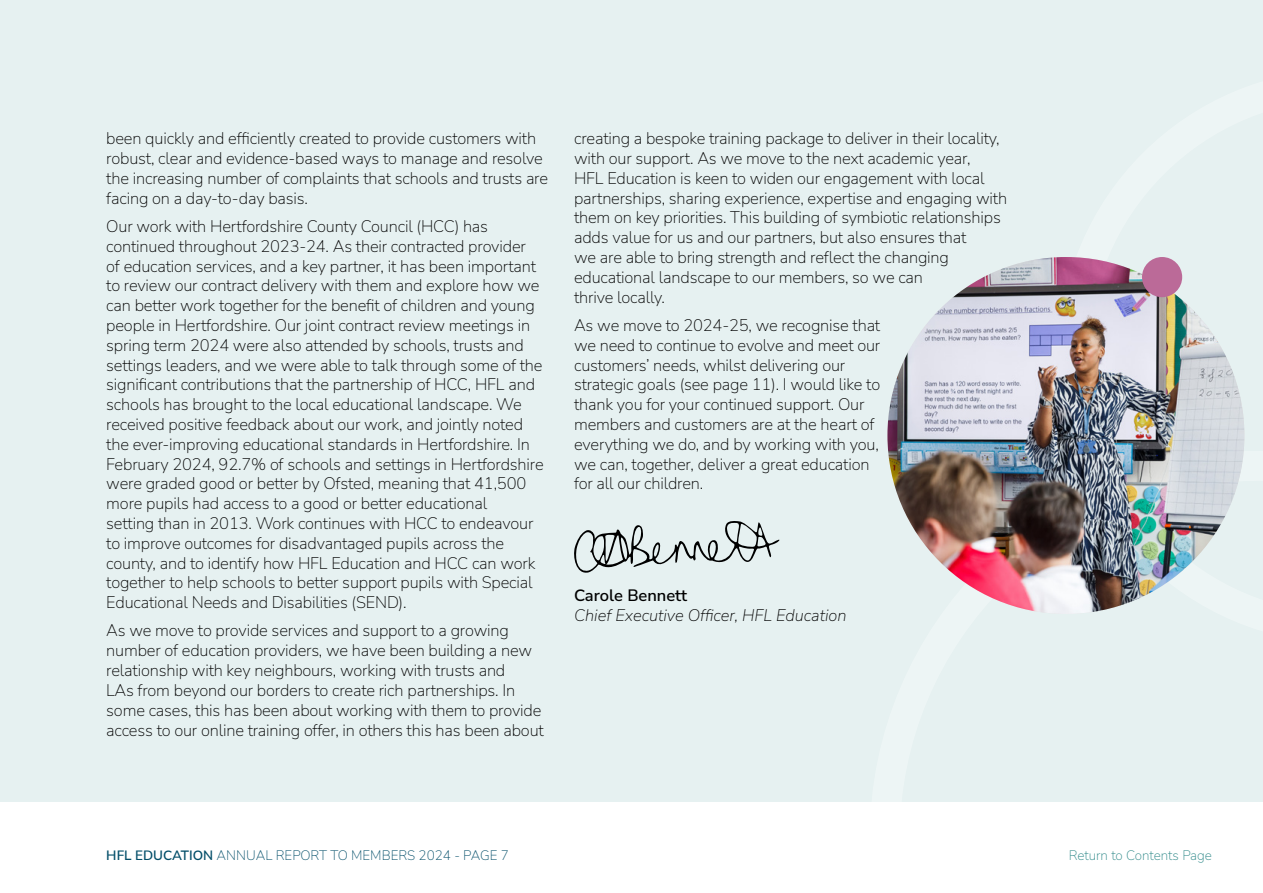
<style>
.page{position:relative;width:1263px;height:893px;background:#fff}
.page>*{position:absolute;margin:0;border:0;box-sizing:border-box;transform-origin:0 0}
.t1{font:200 16.5px/19.8px "Nunito Sans";letter-spacing:-.01em;color:#000}
.t2{font:italic 200 16.5px "Nunito Sans";color:#000}
.t3{font:600 16.5px "Nunito Sans";color:#000}
.t4{font:200 13.5px "Nunito Sans";color:#034e69}
.t5{font:200 13.5px "Nunito Sans";color:#2f8989}
.s1{font-weight:600}
</style>
<div class="page">
<div style="left:0;top:0;width:1263px;height:801px;background:#e6f1f1"></div>
<img style="left:887px;top:257px;width:357px;height:357px;border-radius:178px">
<div style="left:1142px;top:257px;width:40px;height:40px;background:#bb6a98;border-radius:50%"></div>
<svg style="left:574px;top:521px;width:206px;height:52px"></svg>
<p class="t1" style="left:106px;top:128px;width:443px">been quickly and efficiently created to provide customers with robust, clear and evidence-based ways to manage and resolve the increasing number of complaints that schools and trusts are facing on a day-to-day basis.</p>
<p class="t1" style="left:106px;top:216px;width:439px">Our work with Hertfordshire County Council (HCC) has continued throughout 2023-24. As their contracted provider<br>of education services, and a key partner, it has been important to review our contract delivery with them and explore how we can better work together for the benefit of children and young people in Hertfordshire. Our joint contract review meetings in spring term 2024 were also attended by schools, trusts and settings leaders, and we were able to talk through some of the significant contributions that the partnership of HCC, HFL and schools has brought to the local educational landscape. We received positive feedback about our work, and jointly noted the ever-improving educational standards in Hertfordshire. In February 2024, 92.7% of schools and settings in Hertfordshire were graded good or better by Ofsted, meaning that 41,500 more pupils had access to a good or better educational<br>setting than in 2013. Work continues with HCC to endeavour to improve outcomes for disadvantaged pupils across the county, and to identify how HFL Education and HCC can work together to help schools to better support pupils with Special Educational Needs and Disabilities (SEND).</p>
<p class="t1" style="left:106px;top:620px;width:439px">As we move to provide services and support to a growing number of education providers, we have been building a new relationship with key neighbours, working with trusts and<br>LAs from beyond our borders to create rich partnerships. In some cases, this has been about working with them to provide access to our online training offer, in others this has been about</p>
<p class="t1" style="left:574px;top:128px;width:434px">creating a bespoke training package to deliver in their locality, with our support. As we move to the next academic year,<br>HFL Education is keen to widen our engagement with local partnerships, sharing experience, expertise and engaging with them on key priorities. This building of symbiotic relationships adds value for us and our partners, but also ensures that<br>we are able to bring strength and reflect the changing educational landscape to our members, so we can<br>thrive locally.</p>
<p class="t1" style="left:574px;top:315px;width:308px">As we move to 2024-25, we recognise that we need to continue to evolve and meet our customers’ needs, whilst delivering our strategic goals (see page 11). I would like to thank you for your continued support. Our members and customers are at the heart of everything we do, and by working with you, we can, together, deliver a great education for all our children.</p>
<p class="t3" style="left:574px;top:584px;width:114px">Carole Bennett</p>
<p class="t2" style="left:574px;top:604px;width:274px">Chief Executive Officer, HFL Education</p>
<p class="t4" style="left:106px;top:846px;width:404px"><span class="s1">HFL EDUCATION</span> ANNUAL REPORT TO MEMBERS 2024 - PAGE 7</p>
<p class="t5" style="left:1069px;top:846px;width:145px">Return to Contents Page</p>
</div>
